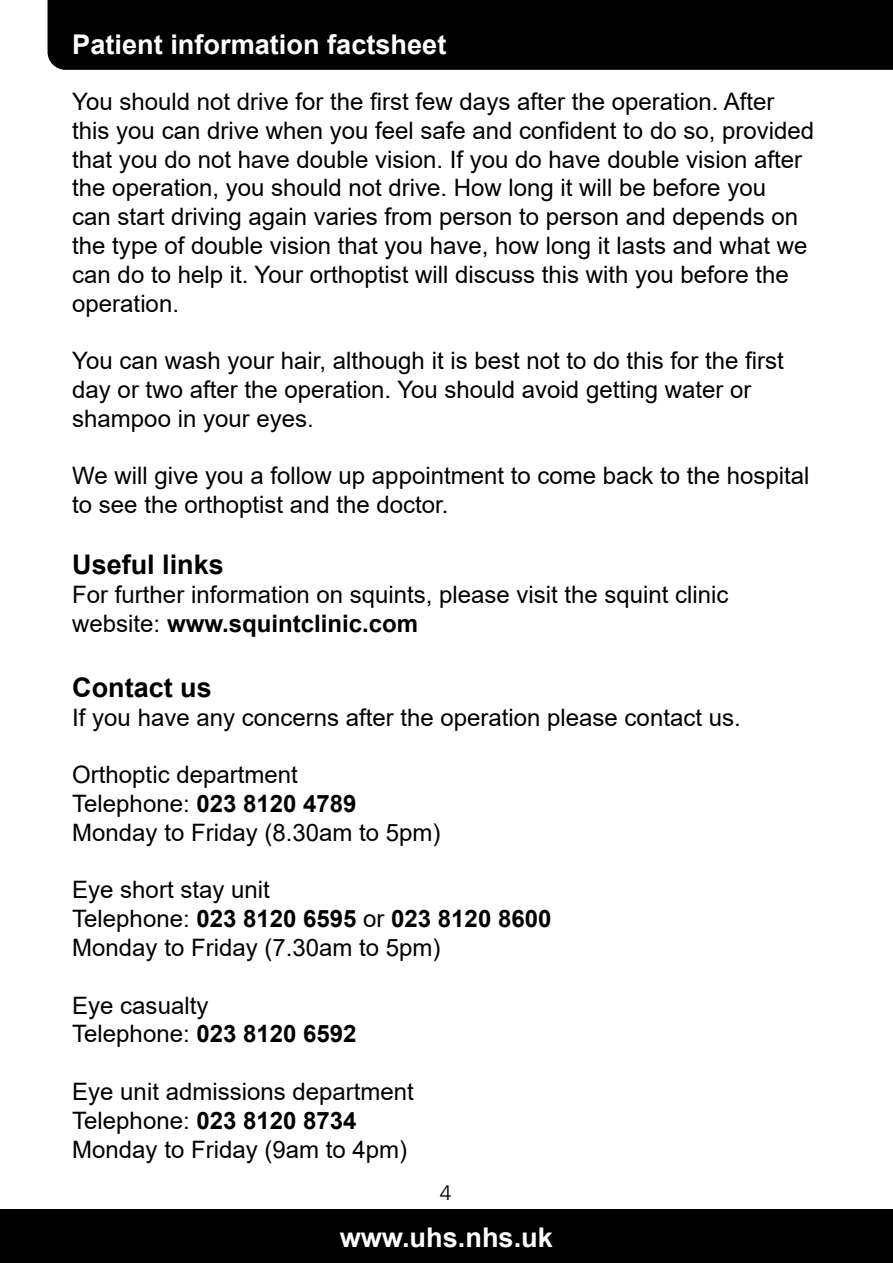
<style>
.page{position:relative;width:893px;height:1263px;background:#fff}
.page>*{position:absolute;margin:0;border:0;box-sizing:border-box;transform-origin:0 0}
.t1{font:700 27.15px "Arial";color:#fff}
.t2{font:700 27px "Arial";color:#000}
.t3{font:24px/28.8px "Arial";color:#000}
.t4{font:300 21px "Frutiger LT Pro";color:#000}
.s1{font-weight:700}
</style>
<div class="page">
<div style="left:0;top:1210px;width:893px;height:53px;background:#000"></div>
<div style="left:48px;top:0;width:845px;height:70px;background:#000"></div>
<p class="t1" style="left:72px;top:25px;width:376px">Patient information factsheet</p>
<p class="t3" style="left:72px;top:87px;width:743px">You should not drive for the first few days after the operation. After this you can drive when you feel safe and confident to do so, provided that you do not have double vision. If you do have double vision after the operation, you should not drive. How long it will be before you<br>can start driving again varies from person to person and depends on the type of double vision that you have, how long it lasts and what we can do to help it. Your orthoptist will discuss this with you before the operation.</p>
<p class="t3" style="left:72px;top:346px;width:713px">You can wash your hair, although it is best not to do this for the first day or two after the operation. You should avoid getting water or shampoo in your eyes.</p>
<p class="t3" style="left:72px;top:461px;width:739px">We will give you a follow up appointment to come back to the hospital to see the orthoptist and the doctor.</p>
<p class="t2" style="left:72px;top:546px;width:153px">Useful links</p>
<p class="t3" style="left:72px;top:580px;width:658px">For further information on squints, please visit the squint clinic website: <span class="s1">www.squintclinic.com</span></p>
<p class="t2" style="left:72px;top:668px;width:141px">Contact us</p>
<p class="t3" style="left:72px;top:703px;width:670px">If you have any concerns after the operation please contact us.</p>
<p class="t3" style="left:72px;top:760px;width:370px">Orthoptic department<br>Telephone: <span class="s1">023 8120 4789<br></span>Monday to Friday (8.30am to 5pm)</p>
<p class="t3" style="left:72px;top:875px;width:481px">Eye short stay unit<br>Telephone: <span class="s1">023 8120 6595</span> or <span class="s1">023 8120 8600<br></span>Monday to Friday (7.30am to 5pm)</p>
<p class="t3" style="left:72px;top:991px;width:286px">Eye casualty<br>Telephone: <span class="s1">023 8120 6592</span></p>
<p class="t3" style="left:72px;top:1077px;width:343px">Eye unit admissions department<br>Telephone: <span class="s1">023 8120 8734<br></span>Monday to Friday (9am to 4pm)</p>
<p class="t4" style="left:440px;top:1180px;width:13px">4</p>
<p class="t1" style="left:340px;top:1218px;width:215px">www.uhs.nhs.uk</p>
</div>
